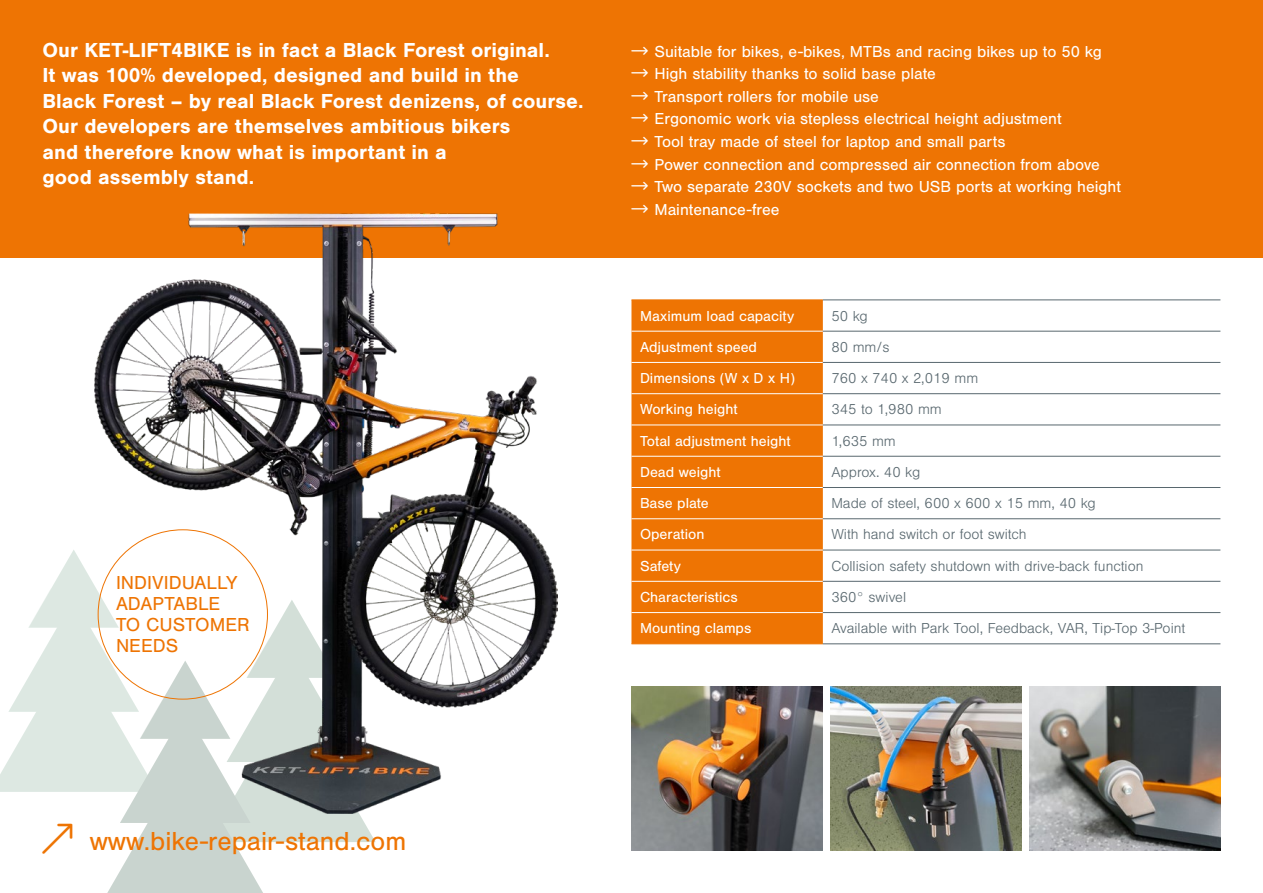
<style>
.page{position:relative;width:1263px;height:893px;background:#fff}
.page>*{position:absolute;margin:0;border:0;box-sizing:border-box;transform-origin:0 0}
.t1{font:27px "Nimbus San";color:#ee7403}
.t2{font:700 21px/25.5px "Nimbus San";color:#fff}
.t3{font:19.5px/21px "Nimbus San";color:#ee7403}
.t4{font:16.5px/22.5px "Nimbus San";color:#fff}
.t5{font:300 15px "Nimbus San";color:#58676e}
.t6{font:15px "Nimbus San";color:#fff}
</style>
<div class="page">
<div style="left:0;top:0;width:1263px;height:257px;background:#ee7403"></div>
<img style="left:95px;top:214px;width:463px;height:591px">
<div style="left:631px;top:300px;width:192px;height:343px;background:#ee7403"></div>
<hr style="left:631px;top:299px;width:192px;height:1px;background:#ee7403">
<hr style="left:631px;top:643px;width:192px;height:1px;background:#ee7403">
<hr style="left:631px;top:331px;width:192px;height:1px;background:#fff">
<hr style="left:631px;top:362px;width:192px;height:1px;background:#fff">
<hr style="left:631px;top:393px;width:192px;height:1px;background:#fff">
<hr style="left:631px;top:425px;width:192px;height:1px;background:#fff">
<hr style="left:631px;top:456px;width:192px;height:1px;background:#fff">
<hr style="left:631px;top:487px;width:192px;height:1px;background:#fff">
<hr style="left:631px;top:518px;width:192px;height:1px;background:#fff">
<hr style="left:631px;top:550px;width:192px;height:1px;background:#fff">
<hr style="left:631px;top:581px;width:192px;height:1px;background:#fff">
<hr style="left:631px;top:612px;width:192px;height:1px;background:#fff">
<hr style="left:823px;top:299px;width:397px;height:1px;background:#58676e">
<hr style="left:823px;top:331px;width:397px;height:1px;background:#58676e">
<hr style="left:823px;top:362px;width:397px;height:1px;background:#58676e">
<hr style="left:823px;top:393px;width:397px;height:1px;background:#58676e">
<hr style="left:823px;top:425px;width:397px;height:1px;background:#58676e">
<hr style="left:823px;top:456px;width:397px;height:1px;background:#58676e">
<hr style="left:823px;top:487px;width:397px;height:1px;background:#58676e">
<hr style="left:823px;top:518px;width:397px;height:1px;background:#58676e">
<hr style="left:823px;top:550px;width:397px;height:1px;background:#58676e">
<hr style="left:823px;top:581px;width:397px;height:1px;background:#58676e">
<hr style="left:823px;top:612px;width:397px;height:1px;background:#58676e">
<hr style="left:823px;top:643px;width:397px;height:1px;background:#58676e">
<img style="left:631px;top:687px;width:192px;height:164px">
<img style="left:830px;top:686px;width:192px;height:164px">
<img style="left:1029px;top:687px;width:191px;height:164px">
<svg style="left:0;top:549px;width:376px;height:344px"></svg>
<p class="t2" style="left:43px;top:37px;width:542px">Our KET-LIFT4BIKE is in fact a Black Forest original.<br>It was 100% developed, designed and build in the<br>Black Forest – by real Black Forest denizens, of course.<br>Our developers are themselves ambitious bikers<br>and therefore know what is important in a<br>good assembly stand.</p>
<p class="t3" style="left:116px;top:573px;width:135px">INDIVIDUALLY<br>ADAPTABLE<br>TO CUSTOMER<br>NEEDS</p>
<p class="t4" style="left:654px;top:41px;width:468px">Suitable for bikes, e-bikes, MTBs and racing bikes up to 50 kg High stability thanks to solid base plate<br>Transport rollers for mobile use<br>Ergonomic work via stepless electrical height adjustment<br>Tool tray made of steel for laptop and small parts<br>Power connection and compressed air connection from above Two separate 230V sockets and two USB ports at working height Maintenance-free</p>
<p class="t6" style="left:640px;top:307px;width:156px">Maximum load capacity</p>
<p class="t5" style="left:831px;top:308px;width:38px">50 kg</p>
<p class="t6" style="left:640px;top:339px;width:119px">Adjustment speed</p>
<p class="t5" style="left:831px;top:339px;width:60px">80 mm/s</p>
<p class="t6" style="left:640px;top:370px;width:157px">Dimensions (W x D x H)</p>
<p class="t5" style="left:831px;top:370px;width:148px">760 x 740 x 2,019 mm</p>
<p class="t6" style="left:640px;top:401px;width:99px">Working height</p>
<p class="t5" style="left:831px;top:401px;width:112px">345 to 1,980 mm</p>
<p class="t6" style="left:640px;top:432px;width:152px">Total adjustment height</p>
<p class="t5" style="left:831px;top:433px;width:66px">1,635 mm</p>
<p class="t6" style="left:640px;top:464px;width:82px">Dead weight</p>
<p class="t5" style="left:831px;top:464px;width:90px">Approx. 40 kg</p>
<p class="t6" style="left:640px;top:495px;width:70px">Base plate</p>
<p class="t5" style="left:831px;top:495px;width:266px">Made of steel, 600 x 600 x 15 mm, 40 kg</p>
<p class="t6" style="left:640px;top:526px;width:66px">Operation</p>
<p class="t5" style="left:831px;top:527px;width:197px">With hand switch or foot switch</p>
<p class="t6" style="left:640px;top:557px;width:43px">Safety</p>
<p class="t5" style="left:831px;top:558px;width:314px">Collision safety shutdown with drive-back function</p>
<p class="t6" style="left:640px;top:589px;width:99px">Characteristics</p>
<p class="t5" style="left:831px;top:589px;width:76px">360° swivel</p>
<p class="t6" style="left:640px;top:620px;width:113px">Mounting clamps</p>
<p class="t5" style="left:831px;top:620px;width:355px">Available with Park Tool, Feedback, VAR, Tip-Top 3-Point</p>
<h1 class="t1" style="left:90px;top:827px;width:318px">www.bike-repair-stand.com</h1>
</div>
